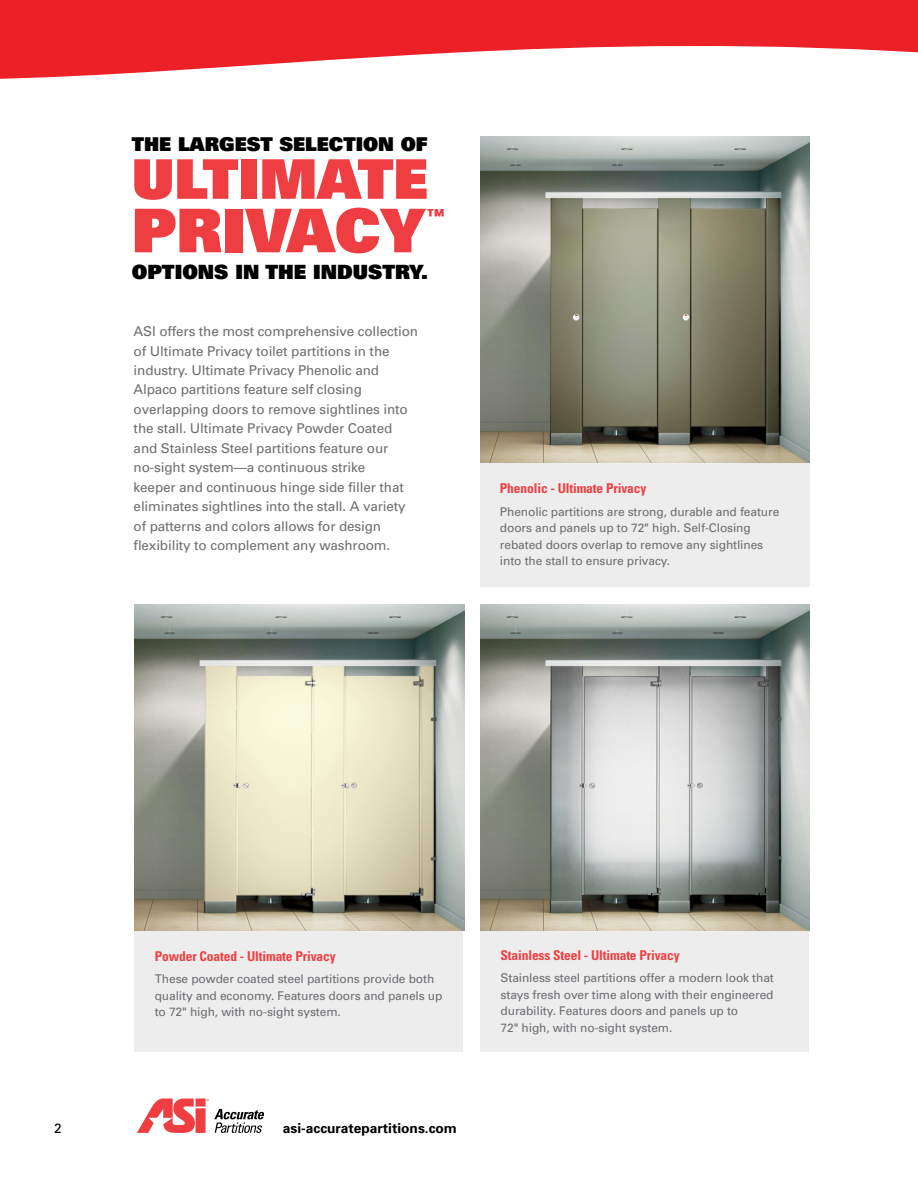
<style>
.page{position:relative;width:918px;height:1188px;background:#fff}
.page>*{position:absolute;margin:0;border:0;box-sizing:border-box;transform-origin:0 0}
.t1{font:900 60.3px "Univers";color:#ef3e42}
.t2{font:900 54.75px "Univers";color:#ef3e42}
.t3{font:900 19.65px "Univers";color:#000}
.t4{font:900 19.05px "Univers";color:#000}
.t5{font:900 18px "Univers";color:#ef3e42}
.t6{font:700 13.8px "Univers";color:#000}
.t7{font:13.5px/19.5px "Univers";letter-spacing:-.01em;color:#6d6e71}
.t8{font:700 condensed 13.5px "Univers";letter-spacing:-.01em;color:#ef3e42}
.t9{font:13.5px "Univers";color:#000}
.t10{font:12px/16.5px "Univers";letter-spacing:-.01em;color:#6d6e71}
</style>
<div class="page">
<div style="left:480px;top:605px;width:329px;height:447px;background:#ededee"></div>
<img style="left:480px;top:605px;width:330px;height:325px">
<div style="left:135px;top:605px;width:328px;height:447px;background:#ededee"></div>
<div style="left:480px;top:140px;width:330px;height:447px;background:#ededee"></div>
<svg style="left:137px;top:1098px;width:127px;height:35px"></svg>
<img style="left:480px;top:137px;width:330px;height:325px">
<img style="left:135px;top:605px;width:329px;height:325px">
<svg style="left:0;top:0;width:918px;height:79px;fill:#ec2127"></svg>
<h3 class="t4" style="left:132px;top:132px;width:297px">THE LARGEST SELECTION OF</h3>
<h2 class="t2" style="left:132px;top:143px;width:298px">ULTIMATE</h2>
<h1 class="t1" style="left:132px;top:191px;width:295px">PRIVACY</h1>
<h3 class="t5" style="left:427px;top:203px;width:19px">™</h3>
<h3 class="t3" style="left:132px;top:259px;width:298px">OPTIONS IN THE INDUSTRY.</h3>
<p class="t7" style="left:134px;top:322px;width:286px">ASI offers the most comprehensive collection of Ultimate Privacy toilet partitions in the industry. Ultimate Privacy Phenolic and Alpaco partitions feature self closing overlapping doors to remove sightlines into the stall. Ultimate Privacy Powder Coated and Stainless Steel partitions feature our no-sight system—a continuous strike<br>keeper and continuous hinge side filler that eliminates sightlines into the stall. A variety of patterns and colors allows for design flexibility to complement any washroom.</p>
<p class="t8" style="left:500px;top:480px;width:148px">Phenolic - Ultimate Privacy</p>
<p class="t10" style="left:500px;top:503px;width:281px">Phenolic partitions are strong, durable and feature doors and panels up to 72" high. Self-Closing rebated doors overlap to remove any sightlines into the stall to ensure privacy.</p>
<p class="t9" style="left:54px;top:1121px;width:9px">2</p>
<p class="t8" style="left:155px;top:948px;width:183px">Powder Coated - Ultimate Privacy</p>
<p class="t10" style="left:155px;top:971px;width:289px">These powder coated steel partitions provide both quality and economy. Features doors and panels up to 72" high, with no-sight system.</p>
<p class="t6" style="left:283px;top:1120px;width:175px">asi-accuratepartitions.com</p>
<p class="t8" style="left:501px;top:947px;width:181px">Stainless Steel - Ultimate Privacy</p>
<p class="t10" style="left:501px;top:970px;width:275px">Stainless steel partitions offer a modern look that stays fresh over time along with their engineered durability. Features doors and panels up to<br>72" high, with no-sight system.</p>
</div>
